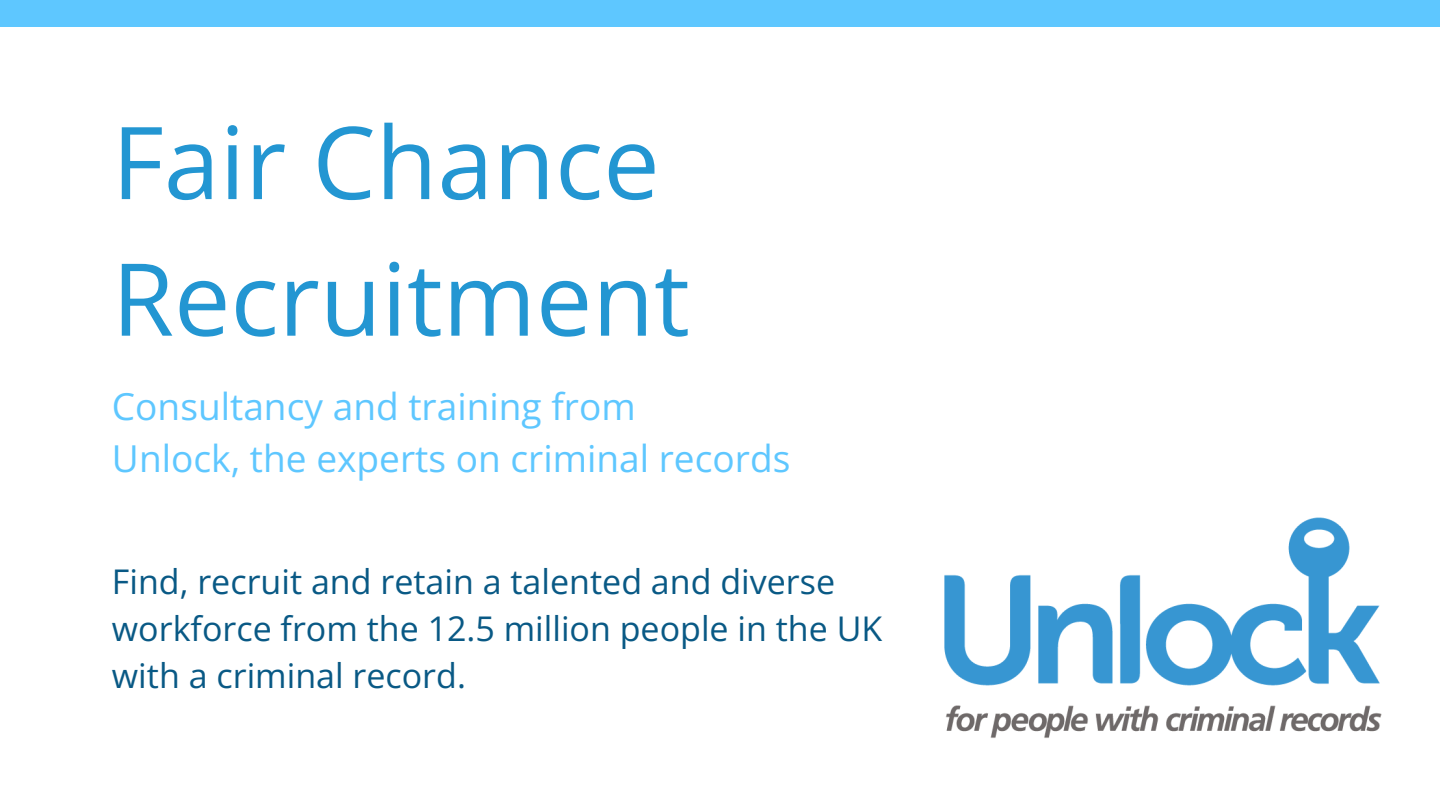
<style>
.page{position:relative;width:1440px;height:810px;background:#fff}
.page>*{position:absolute;margin:0;border:0;box-sizing:border-box;transform-origin:0 0}
.t1{font:100.6px "Open Sans";color:#2396d2}
.t2{font:37.1px "Open Sans";color:#5ec7ff}
.t3{font:34px/47.2px "Open Sans";color:#095985}
</style>
<div class="page">
<img style="left:944px;top:517px;width:438px;height:221px">
<div style="left:0;top:0;width:1440px;height:26px;background:#5ec7ff"></div>
<h1 class="t1" style="left:112px;top:92px;width:549px">Fair Chance</h1>
<p class="t1" style="left:112px;top:228px;width:579px">Recruitment</p>
<p class="t2" style="left:112px;top:380px;width:525px">Consultancy and training from</p>
<p class="t2" style="left:112px;top:432px;width:680px">Unlock, the experts on criminal records</p>
<p class="t3" style="left:112px;top:557px;width:772px">Find, recruit and retain a talented and diverse workforce from the 12.5 million people in the UK with a criminal record.</p>
</div>
